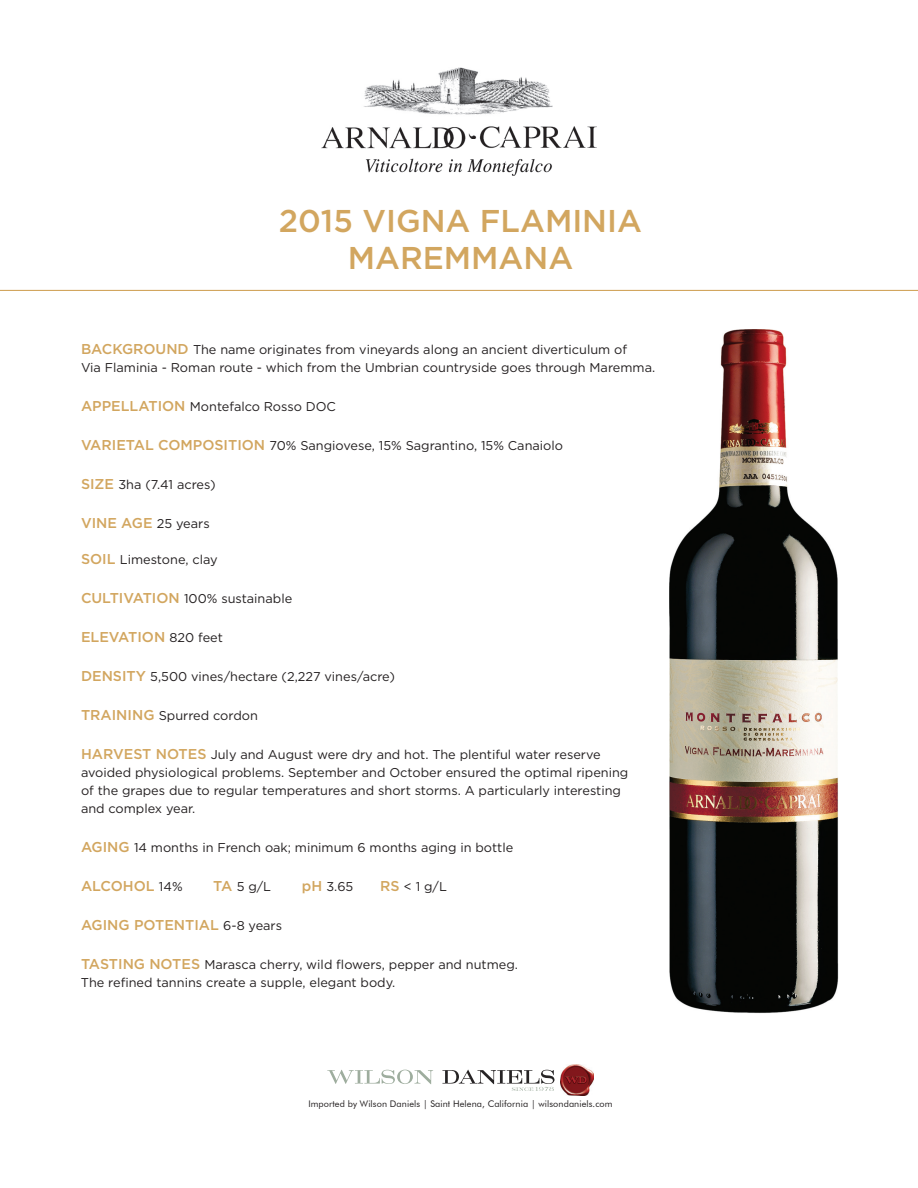
<style>
.page{position:relative;width:918px;height:1188px;background:#fff}
.page>*{position:absolute;margin:0;border:0;box-sizing:border-box;transform-origin:0 0}
.t1{font:500 31.5px/37.8px "Gotham";color:#d2a65f;text-align:center}
.t2{font:500 14.25px "Gotham";color:#d2a65f}
.t3{font:12.75px/18px "Gotham";color:#231f20}
.t4{font:9.15px "Futura BT";letter-spacing:.01em;color:#231f20}
.s1{font-weight:500;font-size:14.25px;color:#d2a65f}
.s2{font-weight:400;font-size:12.75px;color:#231f20}
</style>
<div class="page">
<img style="left:322px;top:68px;width:274px;height:108px">
<hr style="left:0;top:290px;width:918px;height:1px;background:#d2a65f">
<svg style="left:327px;top:1070px;width:106px;height:14px"></svg>
<img style="left:561px;top:1065px;width:33px;height:30px">
<svg style="left:442px;top:1070px;width:112px;height:21px"></svg>
<img style="left:670px;top:329px;width:168px;height:684px">
<h1 class="t1" style="left:279px;top:201px;width:365px">2015 VIGNA FLAMINIA<br>MAREMMANA</h1>
<p class="t3" style="left:81px;top:340px;width:576px"><span class="s1">BACKGROUND</span> The name originates from vineyards along an ancient diverticulum of<br>Via Flaminia - Roman route - which from the Umbrian countryside goes through Maremma.</p>
<p class="t3" style="left:81px;top:397px;width:257px"><span class="s1">APPELLATION</span> Montefalco Rosso DOC</p>
<p class="t3" style="left:81px;top:436px;width:484px"><span class="s1">VARIETAL COMPOSITION</span> 70% Sangiovese, 15% Sagrantino, 15% Canaiolo</p>
<p class="t3" style="left:81px;top:475px;width:136px"><span class="s1">SIZE</span> 3ha (7.41 acres)</p>
<p class="t2" style="left:81px;top:514px;width:130px">VINE AGE <span class="s2">25 years</span></p>
<p class="t3" style="left:81px;top:550px;width:138px"><span class="s1">SOIL</span> Limestone, clay</p>
<p class="t3" style="left:81px;top:589px;width:213px"><span class="s1">CULTIVATION</span> 100% sustainable</p>
<p class="t2" style="left:81px;top:628px;width:143px">ELEVATION <span class="s2">820 feet</span></p>
<p class="t3" style="left:81px;top:667px;width:315px"><span class="s1">DENSITY</span> 5,500 vines/hectare (2,227 vines/acre)</p>
<p class="t3" style="left:81px;top:706px;width:178px"><span class="s1">TRAINING</span> Spurred cordon</p>
<p class="t3" style="left:81px;top:745px;width:549px"><span class="s1">HARVEST NOTES</span> July and August were dry and hot. The plentiful water reserve avoided physiological problems. September and October ensured the optimal ripening of the grapes due to regular temperatures and short storms. A particularly interesting and complex year.</p>
<p class="t3" style="left:81px;top:838px;width:434px"><span class="s1">AGING</span> 14 months in French oak; minimum 6 months aging in bottle</p>
<p class="t2" style="left:81px;top:877px;width:103px">ALCOHOL <span class="s2">14%</span></p>
<p class="t3" style="left:213px;top:877px;width:59px"><span class="s1">TA</span> 5 g/L</p>
<p class="t3" style="left:302px;top:877px;width:53px"><span class="s1">pH</span> 3.65</p>
<p class="t3" style="left:380px;top:877px;width:68px"><span class="s1">RS</span> &lt; 1 g/L</p>
<p class="t2" style="left:81px;top:916px;width:203px">AGING POTENTIAL <span class="s2">6-8 years</span></p>
<p class="t3" style="left:81px;top:955px;width:439px"><span class="s1">TASTING NOTES</span> Marasca cherry, wild flowers, pepper and nutmeg.<br>The refined tannins create a supple, elegant body.</p>
<p class="t4" style="left:308px;top:1098px;width:306px">Imported by Wilson Daniels | Saint Helena, California | wilsondaniels.com</p>
</div>
